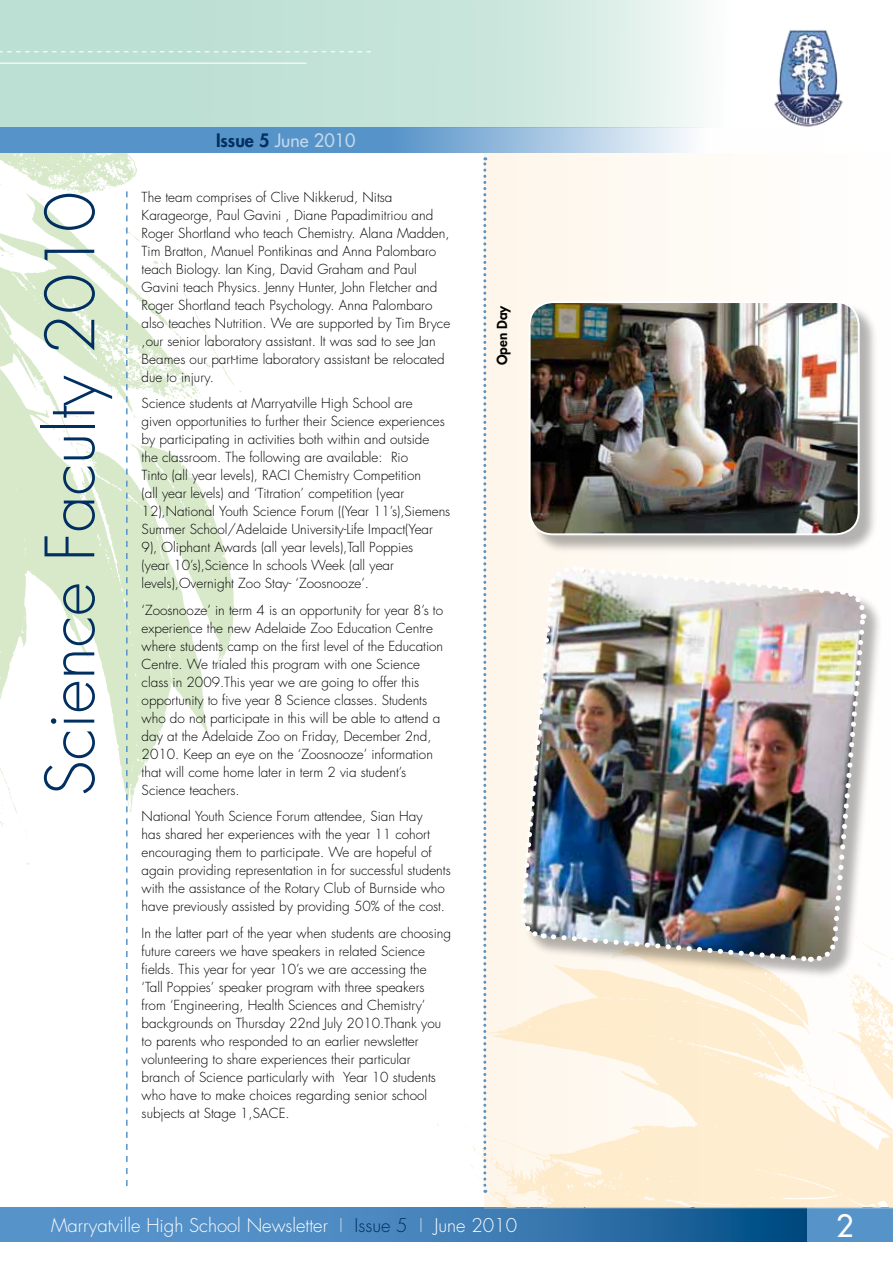
<style>
.page{position:relative;width:893px;height:1263px;background:#fff}
.page>*{position:absolute;margin:0;border:0;box-sizing:border-box;transform-origin:0 0}
.t1{font:300 66px "Futura";color:#002f60}
.t2{font:30px "Futura";color:#fff}
.t3{font:300 18.45px "Futura";color:#fff}
.t4{font:18px "Futura";color:#c3d8ea}
.t5{font:300 13.5px/18px "Futura";color:#000}
.t6{font:800 13.5px "Futura";color:#000}
.s1{font-weight:800;color:#002f60}
.s2{color:#c3d8ea}
.s3{color:#002f60}
</style>
<div class="page">
<svg style="left:0;top:1208px;width:807px;height:34px;background:#3d7db4"></svg>
<div style="left:807px;top:1208px;width:86px;height:34px;background:#5693c9"></div>
<img style="left:825px;top:30px;width:18px;height:92px">
<div style="left:485px;top:153px;width:408px;height:1056px;background:#fef9f2"></div>
<svg style="left:483px;top:157px;width:3px;height:762px"></svg>
<img style="left:437px;top:919px;width:456px;height:288px">
<img style="left:0;top:153px;width:242px;height:712px">
<svg style="left:126px;top:191px;width:2px;height:995px"></svg>
<svg style="left:0;top:0;width:825px;height:128px;background:#cbe4dd"></svg>
<svg style="left:0;top:128px;width:690px;height:25px;background:#78a8d3"></svg>
<hr style="left:0;top:63px;width:306px;height:1px;background:#fff">
<svg style="left:0;top:51px;width:371px;height:1px"></svg>
<div style="left:531px;top:303px;width:347px;height:251px;background:#000;opacity:.3"></div>
<img style="left:531px;top:302px;width:327px;height:232px">
<div style="left:529px;top:301px;width:331px;height:234px;border:2px solid #fff;border-radius:23px"></div>
<div style="left:522px;top:568px;width:361px;height:411px;background:#000;opacity:.3"></div>
<img style="left:517px;top:563px;width:351px;height:401px">
<h3 class="t4" style="left:216px;top:128px;width:141px"><span class="s1">Issue 5</span> June 2010</h3>
<h1 class="t1" style="left:30px;top:796px;width:606px;rotate:-90deg">Science Faculty 2010</h1>
<p class="t5" style="left:142px;top:188px;width:310px">The team comprises of Clive Nikkerud, Nitsa Karageorge, Paul Gavini , Diane Papadimitriou and Roger Shortland who teach Chemistry. Alana Madden, Tim Bratton, Manuel Pontikinas and Anna Palombaro teach Biology. Ian King, David Graham and Paul Gavini teach Physics. Jenny Hunter, John Fletcher and Roger Shortland teach Psychology. Anna Palombaro also teaches Nutrition. We are supported by Tim Bryce ,our senior laboratory assistant. It was sad to see Jan Beames our part-time laboratory assistant be relocated due to injury.</p>
<p class="t5" style="left:142px;top:395px;width:310px">Science students at Marryatville High School are<br>given opportunities to further their Science experiences by participating in activities both within and outside<br>the classroom. The following are available: Rio<br>Tinto (all year levels), RACI Chemistry Competition<br>(all year levels) and ‘Titration’ competition (year 12),National Youth Science Forum ((Year 11’s),Siemens Summer School/Adelaide University-Life Impact(Year 9), Oliphant Awards (all year levels),Tall Poppies<br>(year 10’s),Science In schools Week (all year levels),Overnight Zoo Stay- ‘Zoosnooze’.</p>
<p class="t5" style="left:142px;top:601px;width:303px">‘Zoosnooze’ in term 4 is an opportunity for year 8’s to experience the new Adelaide Zoo Education Centre where students camp on the first level of the Education Centre. We trialed this program with one Science class in 2009.This year we are going to offer this opportunity to five year 8 Science classes. Students who do not participate in this will be able to attend a day at the Adelaide Zoo on Friday, December 2nd, 2010. Keep an eye on the ‘Zoosnooze’ information that will come home later in term 2 via student’s Science teachers.</p>
<p class="t5" style="left:142px;top:807px;width:311px">National Youth Science Forum attendee, Sian Hay<br>has shared her experiences with the year 11 cohort encouraging them to participate. We are hopeful of again providing representation in for successful students with the assistance of the Rotary Club of Burnside who have previously assisted by providing 50% of the cost.</p>
<p class="t5" style="left:142px;top:924px;width:311px">In the latter part of the year when students are choosing future careers we have speakers in related Science fields. This year for year 10’s we are accessing the ‘Tall Poppies’ speaker program with three speakers from ‘Engineering, Health Sciences and Chemistry’ backgrounds on Thursday 22nd July 2010.Thank you to parents who responded to an earlier newsletter volunteering to share experiences their particular branch of Science particularly with Year 10 students who have to make choices regarding senior school subjects at Stage 1,SACE.</p>
<p class="t6" style="left:493px;top:365px;width:61px;rotate:-90deg">Open Day</p>
<h3 class="t3" style="left:51px;top:1214px;width:468px">Marryatville High School Newsletter <span class="s2">I</span> <span class="s3">Issue 5</span> <span class="s2">I</span> June 2010</h3>
<h2 class="t2" style="left:836px;top:1206px;width:19px">2</h2>
</div>
